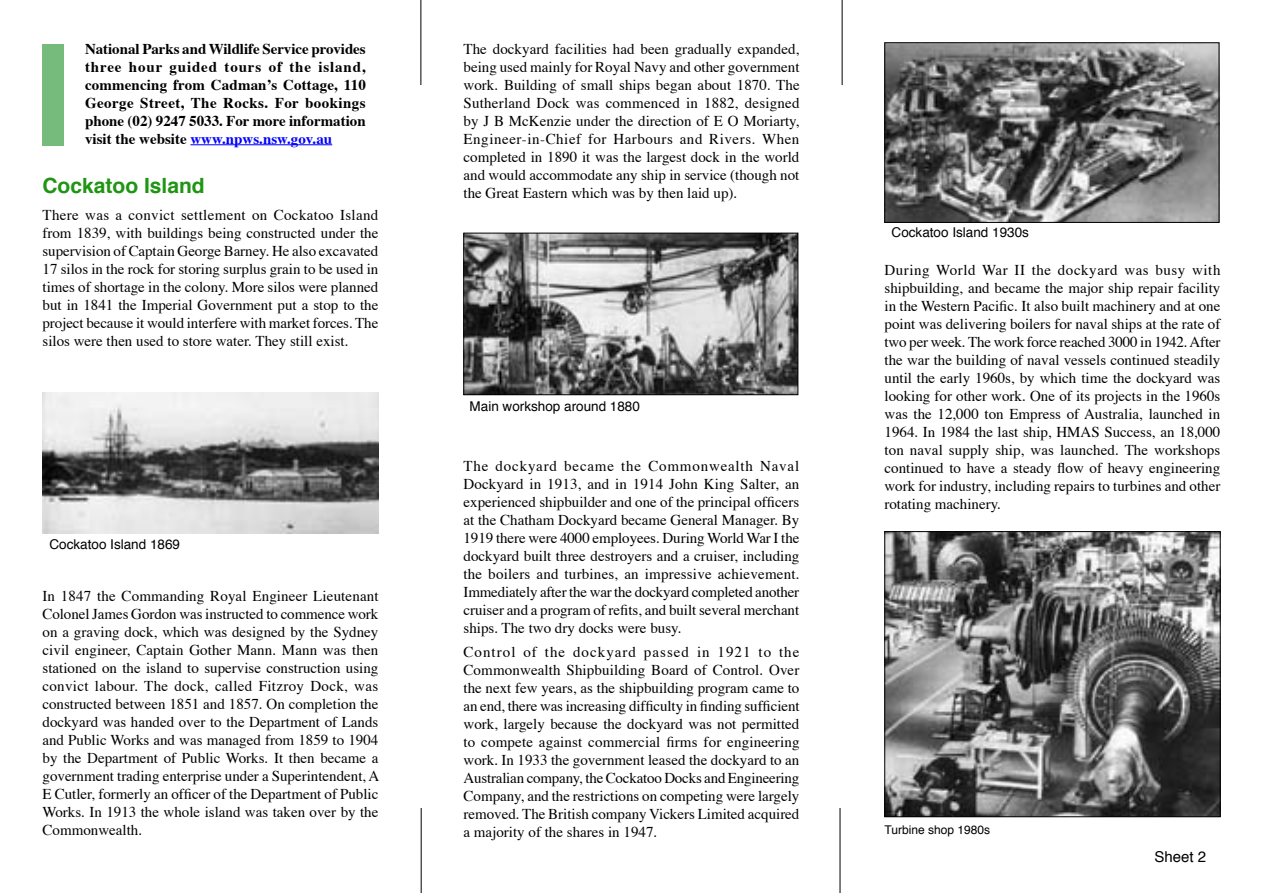
<style>
.page{position:relative;width:1263px;height:893px;background:#fff}
.page>*{position:absolute;margin:0;border:0;box-sizing:border-box;transform-origin:0 0}
.t1{font:700 21px "Helvetica";color:#1f9513}
.t2{font:15px/18px "Times";color:#000;text-align:justify}
.t3{font:700 15px/18px "Times";color:#000;text-align:justify}
.t4{font:15px "Helvetica";color:#000}
.t5{font:13.5px "Helvetica";color:#000}
.t6{font:12px "Helvetica";color:#000}
.s1{color:#00f}
</style>
<div class="page">
<hr style="left:421px;top:0;width:1px;height:85px;background:#000">
<hr style="left:842px;top:0;width:1px;height:85px;background:#000">
<hr style="left:421px;top:808px;width:1px;height:85px;background:#000">
<hr style="left:840px;top:808px;width:1px;height:85px;background:#000">
<img style="left:465px;top:235px;width:331px;height:158px">
<div style="left:463px;top:233px;width:335px;height:162px;border:1px solid #000"></div>
<img style="left:886px;top:45px;width:331px;height:176px">
<div style="left:884px;top:43px;width:335px;height:180px;border:1px solid #000"></div>
<img style="left:43px;top:393px;width:335px;height:140px">
<div style="left:43px;top:45px;width:21px;height:101px;background:#76bb7c"></div>
<hr style="left:190px;top:144px;width:142px;height:1px;background:#00f">
<img style="left:886px;top:533px;width:332px;height:282px">
<div style="left:884px;top:531px;width:336px;height:286px;border:1px solid #000"></div>
<p class="t3" style="left:85px;top:38px;width:282px">National Parks and Wildlife Service provides three hour guided tours of the island, commencing from Cadman’s Cottage, 110<br>George Street, The Rocks. For bookings phone (02) 9247 5033. For more information visit the website <span class="s1">www.npws.nsw.gov.au</span></p>
<h1 class="t1" style="left:42px;top:167px;width:164px">Cockatoo Island</h1>
<p class="t2" style="left:42px;top:205px;width:337px">There was a convict settlement on Cockatoo Island from 1839, with buildings being constructed under the supervision of Captain George Barney. He also excavated 17 silos in the rock for storing surplus grain to be used in times of shortage in the colony. More silos were planned but in 1841 the Imperial Government put a stop to the project because it would interfere with market forces. The silos were then used to store water. They still exist.</p>
<p class="t5" style="left:49px;top:532px;width:132px">Cockatoo Island 1869</p>
<p class="t2" style="left:42px;top:586px;width:338px">In 1847 the Commanding Royal Engineer Lieutenant Colonel James Gordon was instructed to commence work on a graving dock, which was designed by the Sydney civil engineer, Captain Gother Mann. Mann was then stationed on the island to supervise construction using convict labour. The dock, called Fitzroy Dock, was constructed between 1851 and 1857. On completion the dockyard was handed over to the Department of Lands and Public Works and was managed from 1859 to 1904 by the Department of Public Works. It then became a government trading enterprise under a Superintendent, A E Cutler, formerly an officer of the Department of Public Works. In 1913 the whole island was taken over by the Commonwealth.</p>
<p class="t2" style="left:463px;top:38px;width:338px">The dockyard facilities had been gradually expanded, being used mainly for Royal Navy and other government work. Building of small ships began about 1870. The Sutherland Dock was commenced in 1882, designed by J B McKenzie under the direction of E O Moriarty, Engineer-in-Chief for Harbours and Rivers. When completed in 1890 it was the largest dock in the world and would accommodate any ship in service (though not the Great Eastern which was by then laid up).</p>
<p class="t5" style="left:470px;top:394px;width:172px">Main workshop around 1880</p>
<p class="t2" style="left:463px;top:455px;width:338px">The dockyard became the Commonwealth Naval Dockyard in 1913, and in 1914 John King Salter, an experienced shipbuilder and one of the principal officers at the Chatham Dockyard became General Manager. By 1919 there were 4000 employees. During World War I the dockyard built three destroyers and a cruiser, including the boilers and turbines, an impressive achievement.<br>Immediately after the war the dockyard completed another cruiser and a program of refits, and built several merchant ships. The two dry docks were busy.</p>
<p class="t2" style="left:463px;top:642px;width:338px">Control of the dockyard passed in 1921 to the Commonwealth Shipbuilding Board of Control. Over the next few years, as the shipbuilding program came to an end, there was increasing difficulty in finding sufficient work, largely because the dockyard was not permitted to compete against commercial firms for engineering work. In 1933 the government leased the dockyard to an Australian company, the Cockatoo Docks and Engineering Company, and the restrictions on competing were largely removed. The British company Vickers Limited acquired a majority of the shares in 1947.</p>
<p class="t5" style="left:891px;top:220px;width:139px">Cockatoo Island 1930s</p>
<p class="t2" style="left:884px;top:260px;width:338px">During World War II the dockyard was busy with shipbuilding, and became the major ship repair facility in the Western Pacific. It also built machinery and at one point was delivering boilers for naval ships at the rate of two per week. The work force reached 3000 in 1942. After the war the building of naval vessels continued steadily until the early 1960s, by which time the dockyard was looking for other work. One of its projects in the 1960s was the 12,000 ton Empress of Australia, launched in 1964. In 1984 the last ship, HMAS Success, an 18,000 ton naval supply ship, was launched. The workshops continued to have a steady flow of heavy engineering work for industry, including repairs to turbines and other rotating machinery.</p>
<p class="t6" style="left:884px;top:819px;width:107px">Turbine shop 1980s</p>
<p class="t4" style="left:1154px;top:844px;width:53px">Sheet 2</p>
</div>
